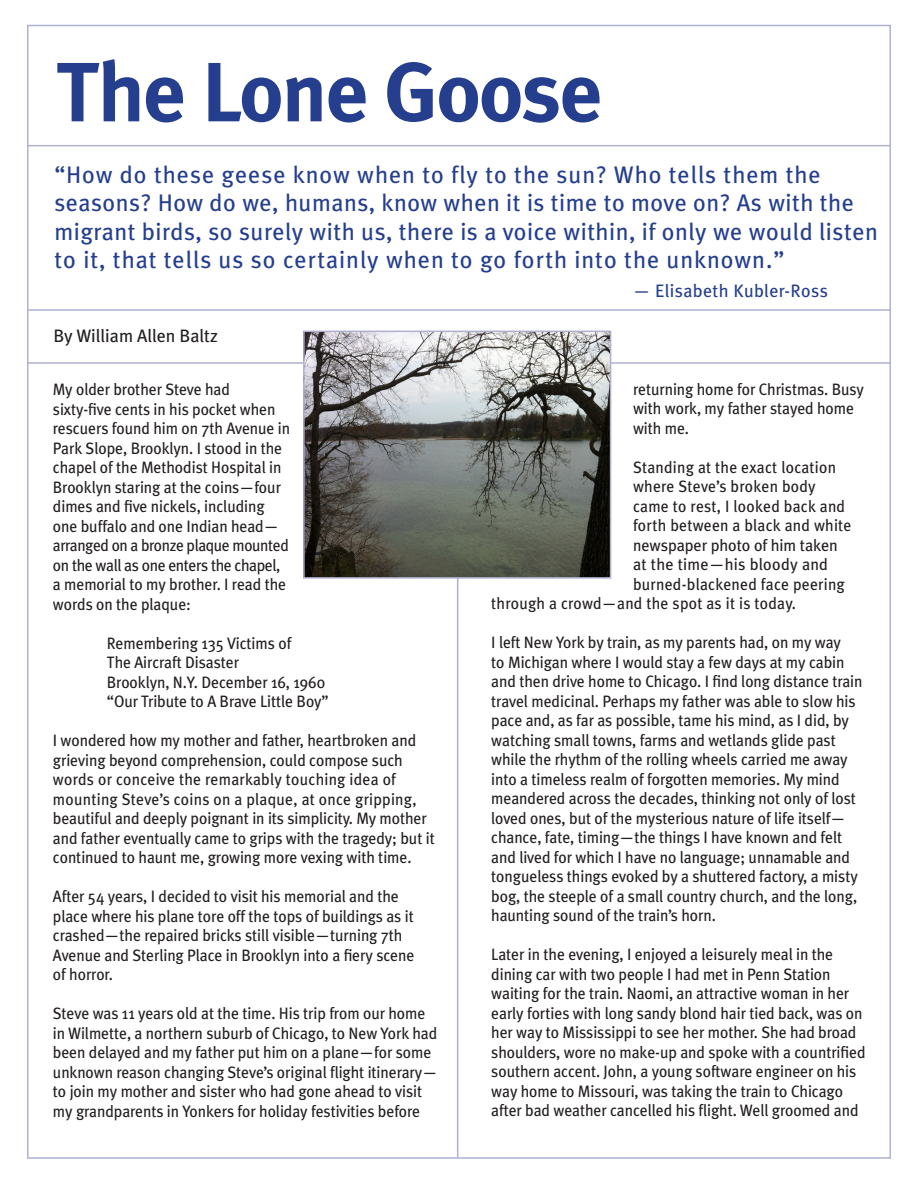
<style>
.page{position:relative;width:918px;height:1188px;background:#fff}
.page>*{position:absolute;margin:0;border:0;box-sizing:border-box;transform-origin:0 0}
.t1{font:700 84px "Meta Plus";letter-spacing:-.02em;color:#253f8e}
.t2{font:24px/28.5px "Meta Plus";letter-spacing:.02em;color:#253f8e}
.t3{font:18px "Meta Plus";letter-spacing:.02em;color:#253f8e}
.t4{font:18px "Meta Plus";color:#231f20}
.t5{font:16.5px/19.5px "Meta Plus";letter-spacing:-.005em;color:#231f20;scale:.95 1}
.t6{font:16.5px "Meta Plus";letter-spacing:.015em;color:#231f20;scale:.95 1}
.t7{font:16.5px "Meta Plus";letter-spacing:.015em;color:#231f20}
</style>
<div class="page">
<hr style="left:27px;top:145px;width:864px;height:1px;background:#afb0d2">
<hr style="left:27px;top:309px;width:864px;height:2px;background:#afb0d2">
<hr style="left:27px;top:362px;width:864px;height:2px;background:#afb0d2">
<hr style="left:457px;top:562px;width:1px;height:595px;background:#afb0d2">
<img style="left:306px;top:334px;width:302px;height:242px">
<div style="left:303px;top:331px;width:308px;height:248px;border:2px solid #afb0d2"></div>
<p class="t1" style="left:56px;top:44px;width:548px">The Lone Goose</p>
<p class="t2" style="left:54px;top:160px;width:825px">“How do these geese know when to fly to the sun? Who tells them the seasons? How do we, humans, know when it is time to move on? As with the migrant birds, so surely with us, there is a voice within, if only we would listen to it, that tells us so certainly when to go forth into the unknown.”</p>
<p class="t3" style="left:633px;top:280px;width:196px">— Elisabeth Kubler-Ross</p>
<p class="t4" style="left:53px;top:325px;width:166px">By William Allen Baltz</p>
<p class="t5" style="left:53px;top:380px;width:251px">My older brother Steve had sixty-five cents in his pocket when rescuers found him on 7th Avenue in<br>Park Slope, Brooklyn. I stood in the chapel of the Methodist Hospital in<br>Brooklyn staring at the coins—four dimes and five nickels, including one buffalo and one Indian head— arranged on a bronze plaque mounted on the wall as one enters the chapel, a memorial to my brother. I read the words on the plaque:</p>
<p class="t5" style="left:107px;top:633px;width:196px">Remembering 135 Victims of</p>
<p class="t5" style="left:107px;top:653px;width:141px">The Aircraft Disaster</p>
<p class="t5" style="left:107px;top:672px;width:231px">Brooklyn, N.Y. December 16, 1960</p>
<p class="t5" style="left:107px;top:692px;width:235px">“Our Tribute to A Brave Little Boy”</p>
<p class="t5" style="left:53px;top:731px;width:404px">I wondered how my mother and father, heartbroken and grieving beyond comprehension, could compose such words or conceive the remarkably touching idea of mounting Steve’s coins on a plaque, at once gripping, beautiful and deeply poignant in its simplicity. My mother and father eventually came to grips with the tragedy; but it continued to haunt me, growing more vexing with time.</p>
<p class="t5" style="left:53px;top:887px;width:382px">After 54 years, I decided to visit his memorial and the place where his plane tore off the tops of buildings as it crashed—the repaired bricks still visible—turning 7th Avenue and Sterling Place in Brooklyn into a fiery scene of horror.</p>
<p class="t5" style="left:53px;top:1004px;width:406px">Steve was 11 years old at the time. His trip from our home in Wilmette, a northern suburb of Chicago, to New York had been delayed and my father put him on a plane—for some unknown reason changing Steve’s original flight itinerary— to join my mother and sister who had gone ahead to visit my grandparents in Yonkers for holiday festivities before</p>
<p class="t5" style="left:633px;top:379px;width:245px">returning home for Christmas. Busy with work, my father stayed home with me.</p>
<p class="t6" style="left:633px;top:458px;width:215px">Standing at the exact location</p>
<p class="t6" style="left:633px;top:477px;width:194px">where Steve’s broken body</p>
<p class="t6" style="left:633px;top:497px;width:225px">came to rest, I looked back and</p>
<p class="t6" style="left:633px;top:516px;width:231px">forth between a black and white</p>
<p class="t5" style="left:633px;top:535px;width:217px">newspaper photo of him taken</p>
<p class="t7" style="left:633px;top:555px;width:197px">at the time—his bloody and</p>
<p class="t6" style="left:633px;top:575px;width:224px">burned-blackened face peering</p>
<p class="t6" style="left:491px;top:594px;width:322px">through a crowd—and the spot as it is today.</p>
<p class="t5" style="left:491px;top:633px;width:392px">I left New York by train, as my parents had, on my way<br>to Michigan where I would stay a few days at my cabin and then drive home to Chicago. I find long distance train travel medicinal. Perhaps my father was able to slow his pace and, as far as possible, tame his mind, as I did, by watching small towns, farms and wetlands glide past while the rhythm of the rolling wheels carried me away into a timeless realm of forgotten memories. My mind meandered across the decades, thinking not only of lost loved ones, but of the mysterious nature of life itself— chance, fate, timing—the things I have known and felt and lived for which I have no language; unnamable and tongueless things evoked by a shuttered factory, a misty bog, the steeple of a small country church, and the long, haunting sound of the train’s horn.</p>
<p class="t5" style="left:491px;top:945px;width:396px">Later in the evening, I enjoyed a leisurely meal in the dining car with two people I had met in Penn Station waiting for the train. Naomi, an attractive woman in her early forties with long sandy blond hair tied back, was on her way to Mississippi to see her mother. She had broad shoulders, wore no make-up and spoke with a countrified southern accent. John, a young software engineer on his way home to Missouri, was taking the train to Chicago after bad weather cancelled his flight. Well groomed and</p>
</div>
